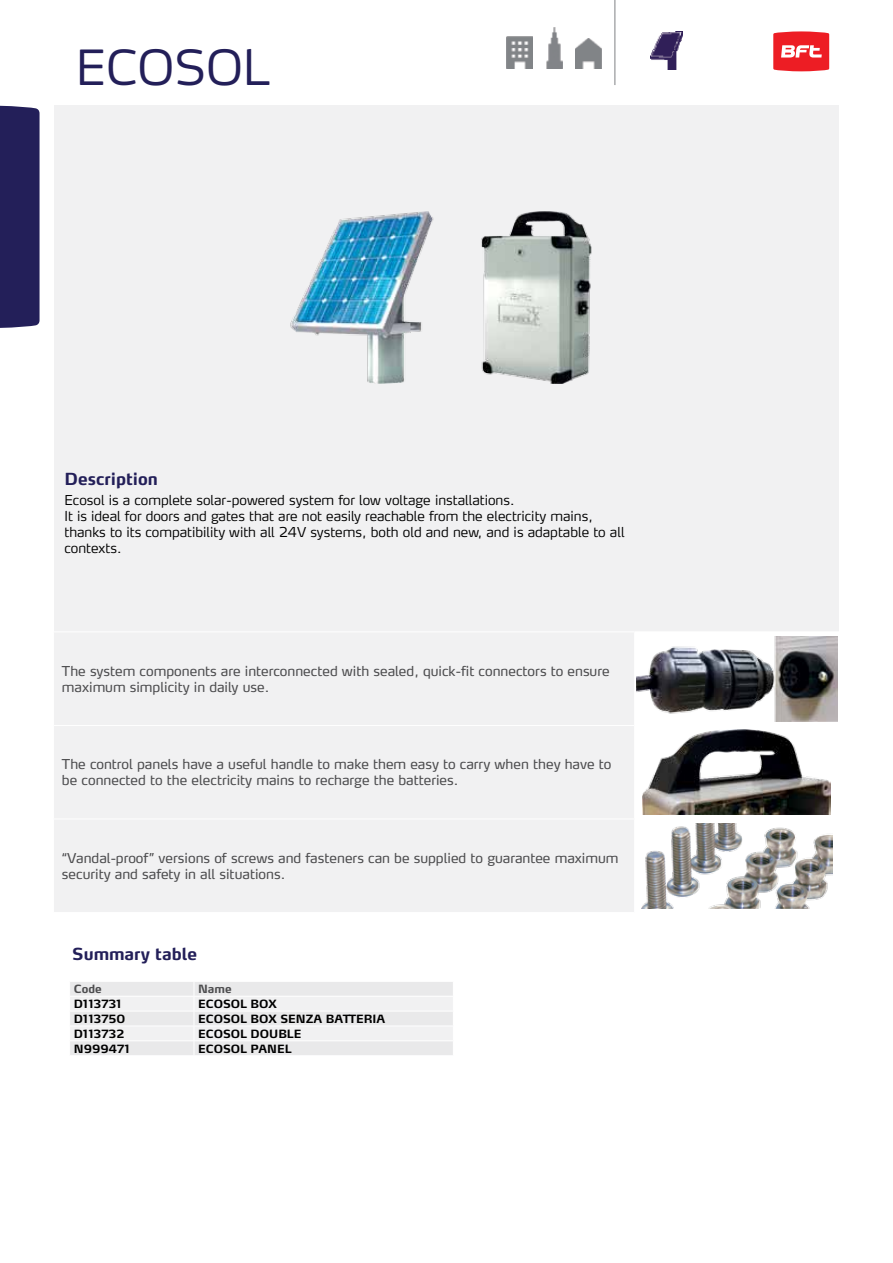
<style>
.page{position:relative;width:893px;height:1263px;background:#fff}
.page>*{position:absolute;margin:0;border:0;box-sizing:border-box;transform-origin:0 0}
.t1{font:300 48px "Max LF";color:#231f59}
.t2{font:700 16.5px "Max LF";color:#231f59}
.t3{font:13.5px/16.2px "Max LF";color:#4d4d4f}
.t4{font:300 13.5px/16.2px "Max LF";color:#000}
.t5{font:700 11.25px "Max LF";color:#000}
.t6{font:700 11.25px "Max LF";color:#4d4d4f}
</style>
<div class="page">
<hr style="left:614px;top:0;width:1px;height:85px;background:#808285">
<div style="left:0;top:106px;width:40px;height:222px;background:#231f59"></div>
<svg style="left:773px;top:31px;width:56px;height:40px"></svg>
<img style="left:650px;top:32px;width:32px;height:37px">
<div style="left:54px;top:106px;width:785px;height:779px;background:#f1f1f2"></div>
<img style="left:290px;top:211px;width:302px;height:172px">
<div style="left:54px;top:885px;width:580px;height:27px;background:#f1f1f2"></div>
<div style="left:635px;top:632px;width:204px;height:277px;background:#fff"></div>
<hr style="left:634px;top:632px;width:1px;height:93px;background:#fff">
<hr style="left:53px;top:631px;width:582px;height:1px;background:#fff">
<hr style="left:635px;top:631px;width:205px;height:1px;background:#fff">
<hr style="left:634px;top:726px;width:1px;height:93px;background:#fff">
<hr style="left:53px;top:725px;width:582px;height:1px;background:#fff">
<hr style="left:635px;top:725px;width:205px;height:1px;background:#fff">
<hr style="left:634px;top:819px;width:1px;height:93px;background:#fff">
<hr style="left:53px;top:819px;width:582px;height:1px;background:#fff">
<hr style="left:635px;top:819px;width:205px;height:1px;background:#fff">
<img style="left:636px;top:636px;width:201px;height:85px">
<img style="left:643px;top:730px;width:188px;height:85px">
<img style="left:641px;top:823px;width:191px;height:85px">
<svg style="left:70px;top:982px;width:383px;height:73px"></svg>
<img style="left:576px;top:39px;width:26px;height:30px">
<img style="left:546px;top:27px;width:16px;height:42px">
<img style="left:507px;top:37px;width:26px;height:32px">
<h1 class="t1" style="left:76px;top:37px;width:196px">ECOSOL</h1>
<p class="t2" style="left:65px;top:468px;width:95px">Description</p>
<p class="t4" style="left:65px;top:491px;width:562px">Ecosol is a complete solar-powered system for low voltage installations.<br>It is ideal for doors and gates that are not easily reachable from the electricity mains, thanks to its compatibility with all 24V systems, both old and new, and is adaptable to all contexts.</p>
<p class="t3" style="left:62px;top:662px;width:549px">The system components are interconnected with sealed, quick-fit connectors to ensure maximum simplicity in daily use.</p>
<p class="t3" style="left:62px;top:756px;width:551px">The control panels have a useful handle to make them easy to carry when they have to be connected to the electricity mains to recharge the batteries.</p>
<p class="t3" style="left:62px;top:849px;width:558px">“Vandal-proof” versions of screws and fasteners can be supplied to guarantee maximum security and safety in all situations.</p>
<p class="t2" style="left:72px;top:943px;width:126px">Summary table</p>
<p class="t6" style="left:74px;top:982px;width:29px">Code</p>
<p class="t6" style="left:198px;top:982px;width:35px">Name</p>
<p class="t5" style="left:74px;top:997px;width:49px">D113731</p>
<p class="t5" style="left:198px;top:997px;width:80px">ECOSOL BOX</p>
<p class="t5" style="left:74px;top:1011px;width:53px">D113750</p>
<p class="t5" style="left:198px;top:1011px;width:189px">ECOSOL BOX SENZA BATTERIA</p>
<p class="t5" style="left:74px;top:1026px;width:52px">D113732</p>
<p class="t5" style="left:198px;top:1026px;width:105px">ECOSOL DOUBLE</p>
<p class="t5" style="left:74px;top:1041px;width:57px">N999471</p>
<p class="t5" style="left:198px;top:1041px;width:95px">ECOSOL PANEL</p>
</div>
